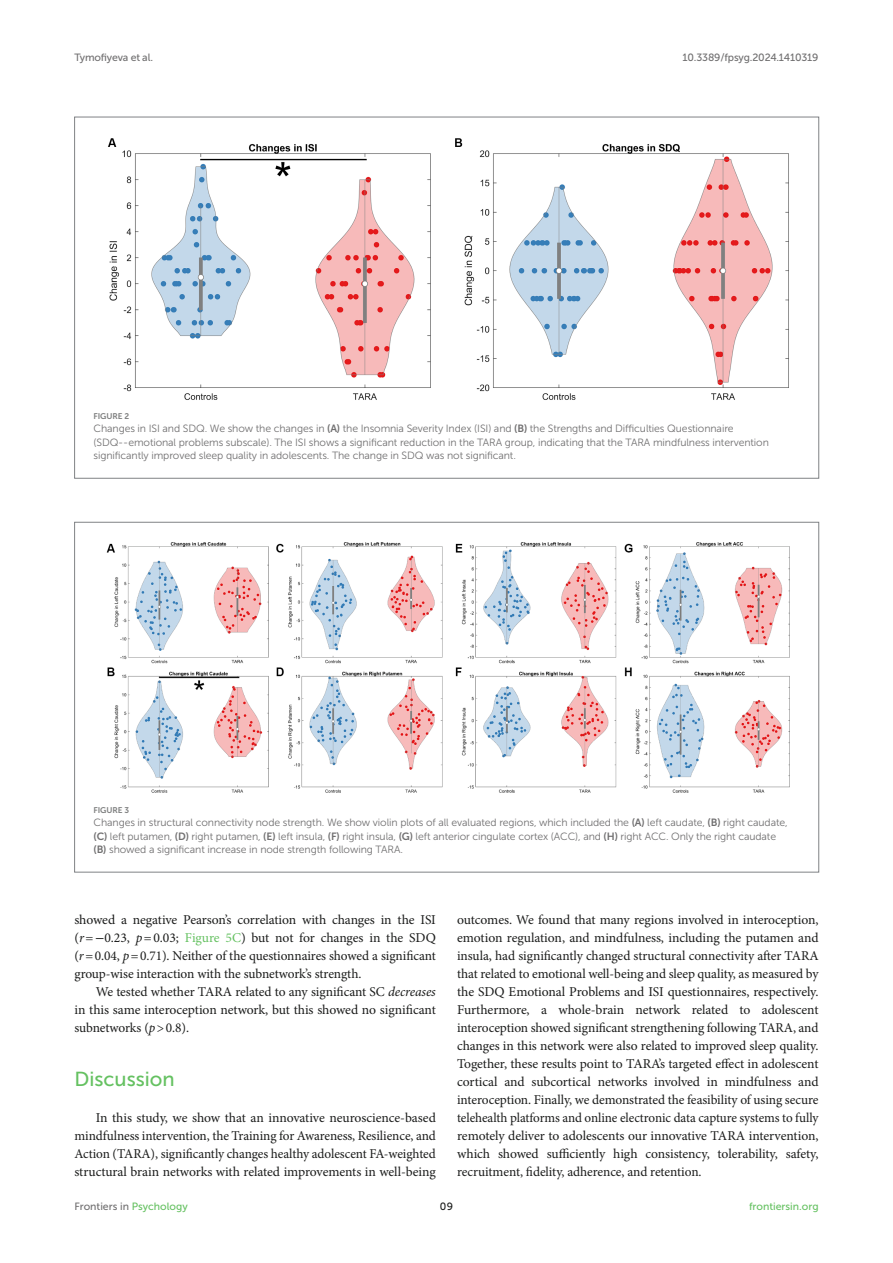
<style>
.page{position:relative;width:893px;height:1263px;background:#fff}
.page>*{position:absolute;margin:0;border:0;box-sizing:border-box;transform-origin:0 0}
.HEAD_1{font:20.25px "Museo Sans 500";color:#65c161}
.TEXT_FLUSH{font:13.5px/18px "Minion Pro";letter-spacing:-.005em;color:#1b1c1b;text-align:justify}
.TEXT{font:13.5px/18px "Minion Pro";letter-spacing:-.01em;color:#1b1c1b;text-align:justify}
.FIG_LEG{font:10.5px/13.5px "Museo Sans 300";letter-spacing:-.01em;color:#706f70}
.t1{font:10.5px "Museo Sans 500";letter-spacing:-.015em;color:#706f70}
.t2{font:10.5px "Museo Sans 500";color:#65c161}
.t3{font:10.5px "Museo Sans 500";color:#1b1c1b}
.FIG_HD{font:8.25px "Museo Sans 700";letter-spacing:-.01em;color:#7e7f7f}
.s1{font-family:"Museo Sans 700"}
.s2{font-style:italic}
.s3{font-family:"STIX General"}
.s4{color:#65c161}
</style>
<div class="page">
<img style="left:108px;top:138px;width:681px;height:262px">
<img style="left:106px;top:542px;width:684px;height:251px">
<p class="t1" style="left:74px;top:51px;width:80px">Tymofiyeva et al.</p>
<p class="t1" style="left:683px;top:51px;width:137px">10.3389/fpsyg.2024.1410319</p>
<p class="FIG_HD" style="left:94px;top:411px;width:37px">FIGURE 2</p>
<p class="FIG_LEG" style="left:94px;top:422px;width:677px">Changes in ISI and SDQ. We show the changes in <span class="s1">(A)</span> the Insomnia Severity Index (ISI) and <span class="s1">(B)</span> the Strengths and Difficulties Questionnaire (SDQ--emotional problems subscale). The ISI shows a significant reduction in the TARA group, indicating that the TARA mindfulness intervention significantly improved sleep quality in adolescents. The change in SDQ was not significant.</p>
<p class="FIG_HD" style="left:94px;top:805px;width:37px">FIGURE 3</p>
<p class="FIG_LEG" style="left:94px;top:816px;width:696px">Changes in structural connectivity node strength. We show violin plots of all evaluated regions, which included the <span class="s1">(A)</span> left caudate, <span class="s1">(B)</span> right caudate, <span class="s1">(C)</span> left putamen, <span class="s1">(D)</span> right putamen, <span class="s1">(E)</span> left insula, <span class="s1">(F)</span> right insula, <span class="s1">(G)</span> left anterior cingulate cortex (ACC), and <span class="s1">(H)</span> right ACC. Only the right caudate <span class="s1">(B)</span> showed a significant increase in node strength following TARA.</p>
<p class="TEXT" style="left:74px;top:911px;width:363px">showed a negative Pearson’s correlation with changes in the ISI (<span class="s2">r</span>=<span class="s3">−</span>0.23, <span class="s2">p</span>=0.03; <span class="s4">Figure 5C</span>) but not for changes in the SDQ (<span class="s2">r</span>=0.04, <span class="s2">p</span>=0.71). Neither of the questionnaires showed a significant group-wise interaction with the subnetwork’s strength.</p>
<p class="TEXT" style="left:74px;top:983px;width:363px;text-indent:21px">We tested whether TARA related to any significant SC <span class="s2">decreases </span>in this same interoception network, but this showed no significant subnetworks (<span class="s2">p</span>&gt;0.8).</p>
<p class="HEAD_1" style="left:74px;top:1068px;width:102px">Discussion</p>
<p class="TEXT_FLUSH" style="left:74px;top:1109px;width:363px;text-indent:21px">In this study, we show that an innovative neuroscience-based mindfulness intervention, the Training for Awareness, Resilience, and Action (TARA), significantly changes healthy adolescent FA-weighted structural brain networks with related improvements in well-being</p>
<p class="TEXT_FLUSH" style="left:457px;top:911px;width:363px">outcomes. We found that many regions involved in interoception, emotion regulation, and mindfulness, including the putamen and insula, had significantly changed structural connectivity after TARA that related to emotional well-being and sleep quality, as measured by the SDQ Emotional Problems and ISI questionnaires, respectively.<br>Furthermore, a whole-brain network related to adolescent interoception showed significant strengthening following TARA, and changes in this network were also related to improved sleep quality.<br>Together, these results point to TARA’s targeted effect in adolescent cortical and subcortical networks involved in mindfulness and interoception. Finally, we demonstrated the feasibility of using secure telehealth platforms and online electronic data capture systems to fully remotely deliver to adolescents our innovative TARA intervention, which showed sufficiently high consistency, tolerability, safety, recruitment, fidelity, adherence, and retention.</p>
<p class="t1" style="left:74px;top:1200px;width:115px">Frontiers in <span class="s4">Psychology</span></p>
<p class="t3" style="left:440px;top:1200px;width:15px">09</p>
<p class="t2" style="left:749px;top:1200px;width:71px">frontiersin.org</p>
</div>
